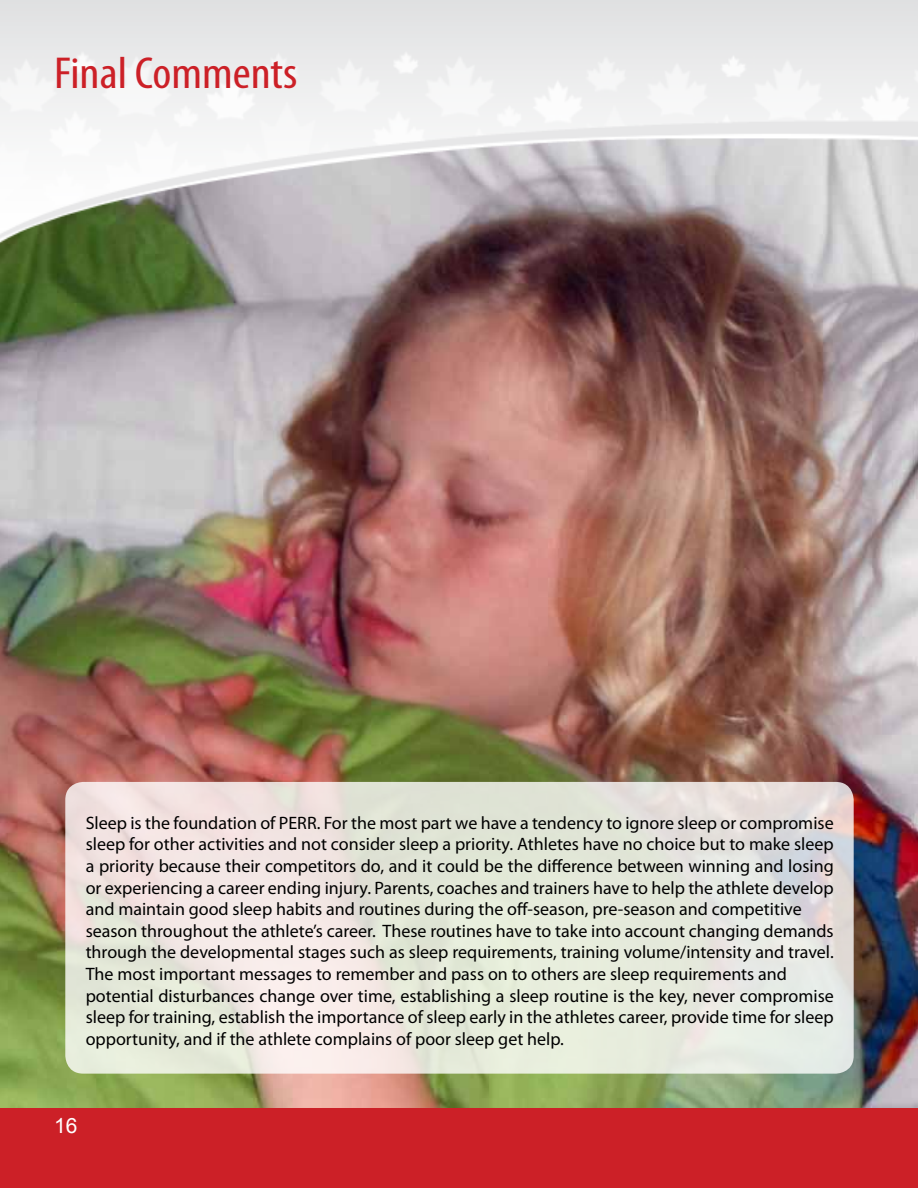
<style>
.page{position:relative;width:918px;height:1188px;background:#fff}
.page>*{position:absolute;margin:0;border:0;box-sizing:border-box;transform-origin:0 0}
.t1{font:condensed 45px "Myriad Pro";color:#cc2027;scale:1.1 1}
.t2{font:21px "Arial";color:#fff}
.t3{font:18px/21.6px "Myriad Pro";color:#000}
</style>
<div class="page">
<div style="left:0;top:1108px;width:918px;height:80px;background:#cc2027"></div>
<img style="left:0;top:372px;width:918px;height:736px">
<svg style="left:65px;top:782px;width:789px;height:292px;background:#e8e6dd"></svg>
<img style="left:0;top:0;width:918px;height:372px">
<h1 class="t1" style="left:54px;top:46px;width:223px">Final Comments</h1>
<p class="t3" style="left:86px;top:812px;width:750px">Sleep is the foundation of PERR. For the most part we have a tendency to ignore sleep or compromise sleep for other activities and not consider sleep a priority. Athletes have no choice but to make sleep a priority because their competitors do, and it could be the difference between winning and losing or experiencing a career ending injury. Parents, coaches and trainers have to help the athlete develop and maintain good sleep habits and routines during the off-season, pre-season and competitive season throughout the athlete’s career. These routines have to take into account changing demands through the developmental stages such as sleep requirements, training volume/intensity and travel.<br>The most important messages to remember and pass on to others are sleep requirements and potential disturbances change over time, establishing a sleep routine is the key, never compromise sleep for training, establish the importance of sleep early in the athletes career, provide time for sleep opportunity, and if the athlete complains of poor sleep get help.</p>
<p class="t2" style="left:54px;top:1112px;width:25px">16</p>
</div>
